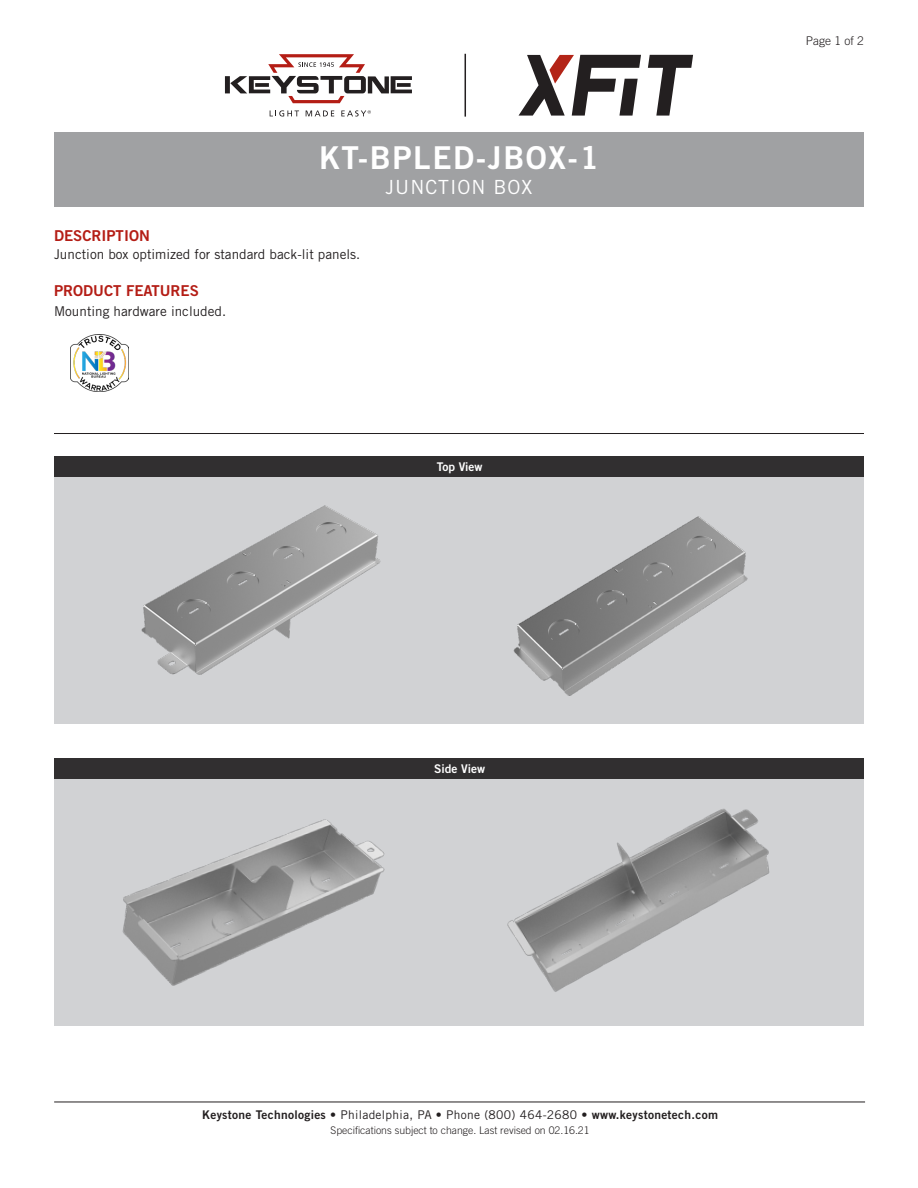
<style>
.page{position:relative;width:918px;height:1188px;background:#fff}
.page>*{position:absolute;margin:0;border:0;box-sizing:border-box;transform-origin:0 0}
.t1{font:31.5px "Trade Gothic Bold Two";letter-spacing:.05em;color:#fff}
.t2{font:19.5px "Trade Gothic";letter-spacing:.05em;color:#fff}
.t3{font:15px "Trade Gothic Bold Two";color:#b41d15}
.t4{font:13.5px "Trade Gothic";color:#231f20}
.t5{font:12px "Trade Gothic Bold Two";letter-spacing:.025em;color:#231f20}
.t6{font:12px "Trade Gothic Bold Two";color:#fff}
.t7{font:300 12px "Trade Gothic";color:#231f20}
.t8{font:300 10.5px "Trade Gothic";color:#231f20}
.s1{font-family:"Trade Gothic"}
</style>
<div class="page">
<div style="left:54px;top:758px;width:810px;height:268px;background:#d1d2d4"></div>
<div style="left:54px;top:758px;width:810px;height:21px;background:#312f30"></div>
<div style="left:54px;top:456px;width:810px;height:268px;background:#d1d2d4"></div>
<div style="left:54px;top:456px;width:810px;height:20px;background:#312f30"></div>
<hr style="left:54px;top:1102px;width:811px;height:1px;background:#231f20">
<hr style="left:54px;top:433px;width:810px;height:1px;background:#231f20">
<img style="left:507px;top:808px;width:263px;height:184px">
<img style="left:141px;top:505px;width:240px;height:170px">
<img style="left:513px;top:516px;width:235px;height:180px">
<img style="left:122px;top:819px;width:263px;height:167px">
<div style="left:54px;top:132px;width:810px;height:74px;background:#a0a1a3"></div>
<svg style="left:519px;top:55px;width:174px;height:61px"></svg>
<hr style="left:465px;top:54px;width:1px;height:63px;background:#231f20">
<svg style="left:225px;top:54px;width:187px;height:49px"></svg>
<svg style="left:270px;top:110px;width:29px;height:7px"></svg>
<svg style="left:306px;top:111px;width:28px;height:5px"></svg>
<svg style="left:341px;top:110px;width:30px;height:7px"></svg>
<img style="left:70px;top:334px;width:58px;height:58px">
<p class="t1" style="left:319px;top:138px;width:281px">KT-BPLED-JBOX-1</p>
<p class="t2" style="left:386px;top:175px;width:148px">JUNCTION BOX</p>
<p class="t3" style="left:54px;top:226px;width:97px">DESCRIPTION</p>
<p class="t4" style="left:54px;top:246px;width:308px">Junction box optimized for standard back-lit panels.</p>
<p class="t3" style="left:54px;top:282px;width:146px">PRODUCT FEATURES</p>
<p class="t4" style="left:54px;top:303px;width:174px">Mounting hardware included.</p>
<p class="t6" style="left:437px;top:459px;width:47px">Top View</p>
<p class="t6" style="left:434px;top:762px;width:52px">Side View</p>
<p class="t7" style="left:806px;top:34px;width:60px">Page 1 of 2</p>
<p class="t5" style="left:202px;top:1108px;width:518px">Keystone Technologies • <span class="s1">Philadelphia, PA</span> • <span class="s1">Phone (800) 464-2680 •</span> www.keystonetech.com</p>
<p class="t8" style="left:331px;top:1124px;width:261px">Specifications subject to change. Last revised on 02.16.21</p>
</div>
